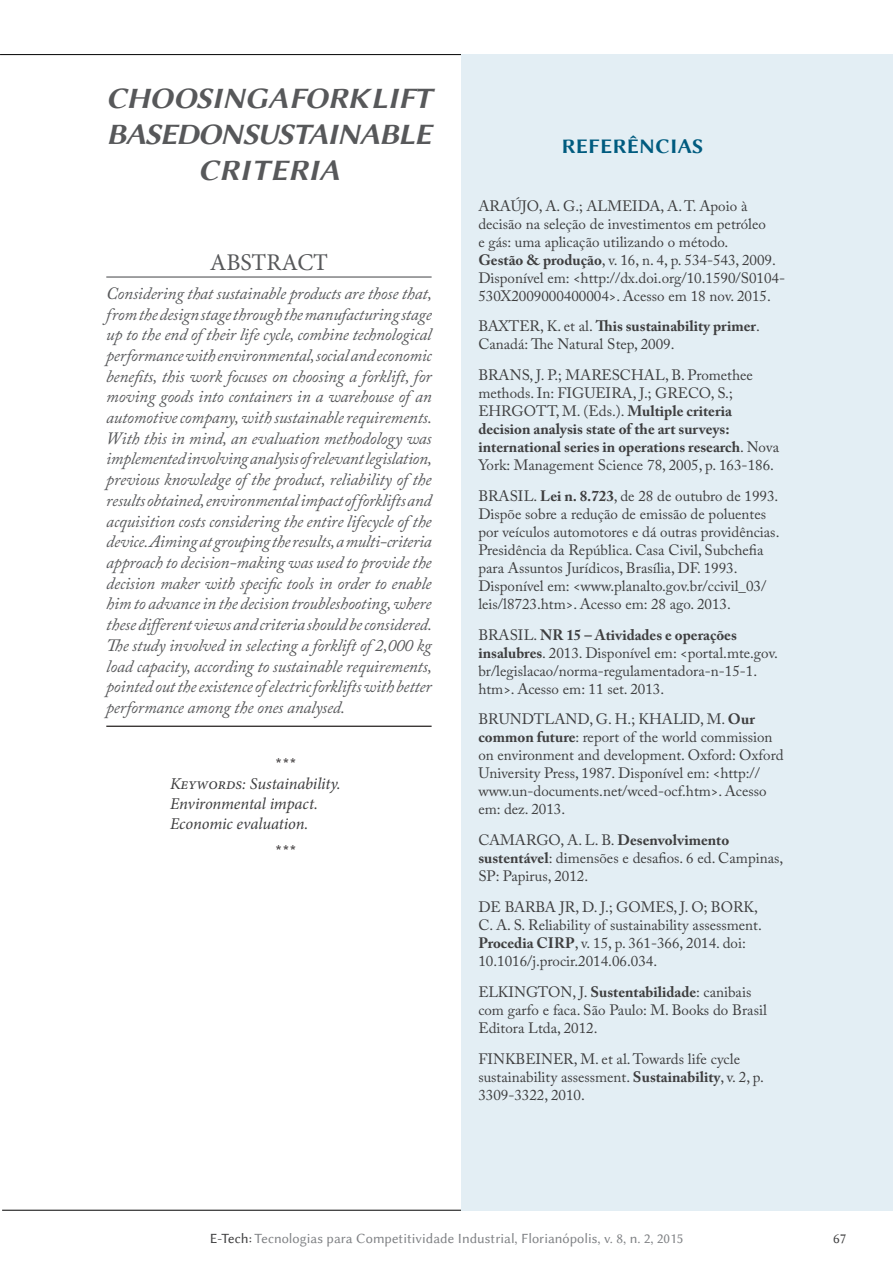
<style>
.page{position:relative;width:893px;height:1263px;background:#fff}
.page>*{position:absolute;margin:0;border:0;box-sizing:border-box;transform-origin:0 0}
.tit_ABSTRACT{font:30px/36px "Lin Biolinum Slanted B";letter-spacing:-.025em;color:#57585a;text-align:center}
.tit_ABSTRACT-2{font:24px "Minion Pro";color:#57585a}
.tit_referencias_auto{font:21px "Lin Biolinum B";color:#005b7f}
.texto_ABSTRACT{font:italic 17.25px/20.7px "Adobe Caslon Pro";letter-spacing:-.01em;color:#57585a;text-align:justify}
.palavras_chave_abstr{font:italic 16.5px/19.8px "Minion Pro";letter-spacing:-.01em;color:#3e3e3f}
.abstract{font:16.5px "Lin Biolinum";color:#231f20}
.referencias{font:15px/18px "Adobe Caslon Pro";color:#3e3e3f}
.t1{font:14.25px "Lin Biolinum";color:#808285}
.mestre2{font:14.25px "Lin Biolinum";color:#3e3e3f}
.s1{font-weight:700}
.s2{color:#3e3e3f}
</style>
<div class="page">
<hr style="left:2px;top:1210px;width:891px;height:1px;background:#000">
<hr style="left:0;top:54px;width:893px;height:1px;background:#000">
<hr style="left:106px;top:276px;width:326px;height:2px;background:#57585a">
<hr style="left:106px;top:726px;width:326px;height:1px;background:#0c0806">
<div style="left:461px;top:54px;width:432px;height:1156px;background:#e3eef4"></div>
<p class="tit_ABSTRACT" style="left:106px;top:79px;width:327px">CHOOSING A FORKLIFT<br>BASED ON SUSTAINABLE<br>CRITERIA</p>
<p class="tit_ABSTRACT-2" style="left:210px;top:246px;width:120px">ABSTRACT</p>
<p class="texto_ABSTRACT" style="left:106px;top:283px;width:327px">Considering that sustainable products are those that, from the design stage through the manufacturing stage up to the end of their life cycle, combine technological performance with environmental, social and economic benefits, this work focuses on choosing a forklift, for moving goods into containers in a warehouse of an automotive company, with sustainable requirements.<br>With this in mind, an evaluation methodology was implemented involving analysis of relevant legislation, previous knowledge of the product, reliability of the results obtained, environmental impact of forklifts and acquisition costs considering the entire lifecycle of the device. Aiming at grouping the results, a multi-criteria approach to decision-making was used to provide the decision maker with specific tools in order to enable him to advance in the decision troubleshooting, where these different views and criteria should be considered.<br>The study involved in selecting a forklift of 2,000 kg load capacity, according to sustainable requirements, pointed out the existence of electric forklifts with better performance among the ones analysed.</p>
<p class="abstract" style="left:275px;top:755px;width:23px">***</p>
<p class="palavras_chave_abstr" style="left:170px;top:774px;width:172px">Keywords: Sustainability.<br>Environmental impact.<br>Economic evaluation.</p>
<p class="abstract" style="left:275px;top:842px;width:23px">***</p>
<p class="tit_referencias_auto" style="left:561px;top:132px;width:144px">REFERÊNCIAS</p>
<p class="referencias" style="left:478px;top:196px;width:308px">ARAÚJO, A. G.; ALMEIDA, A. T. Apoio à decisão na seleção de investimentos em petróleo<br>e gás: uma aplicação utilizando o método.<br><span class="s1">Gestão &amp; produção</span>, v. 16, n. 4, p. 534-543, 2009.<br>Disponível em: &lt;http://dx.doi.org/10.1590/S0104- 530X2009000400004&gt;. Acesso em 18 nov. 2015.</p>
<p class="referencias" style="left:478px;top:317px;width:283px">BAXTER, K. et al. <span class="s1">This sustainability primer</span>.<br>Canadá: The Natural Step, 2009.</p>
<p class="referencias" style="left:478px;top:366px;width:302px">BRANS, J. P.; MARESCHAL, B. Promethee methods. In: FIGUEIRA, J.; GRECO, S.; EHRGOTT, M. (Eds.). <span class="s1">Multiple criteria decision analysis state of the art surveys: international series in operations research</span>. Nova York: Management Science 78, 2005, p. 163-186.</p>
<p class="referencias" style="left:478px;top:487px;width:303px">BRASIL. <span class="s1">Lei n. 8.723</span>, de 28 de outubro de 1993.<br>Dispõe sobre a redução de emissão de poluentes por veículos automotores e dá outras providências.<br>Presidência da República. Casa Civil, Subchefia para Assuntos Jurídicos, Brasília, DF. 1993.<br>Disponível em: &lt;www.planalto.gov.br/ccivil_03/ leis/l8723.htm&gt;. Acesso em: 28 ago. 2013.</p>
<p class="referencias" style="left:478px;top:625px;width:301px">BRASIL. <span class="s1">NR 15 – Atividades e operações insalubres</span>. 2013. Disponível em: &lt;portal.mte.gov. br/legislacao/norma-regulamentadora-n-15-1. htm&gt;. Acesso em: 11 set. 2013.</p>
<p class="referencias" style="left:478px;top:710px;width:307px">BRUNDTLAND, G. H.; KHALID, M. <span class="s1">Our common future</span>: report of the world commission on environment and development. Oxford: Oxford University Press, 1987. Disponível em: &lt;http:// www.un-documents.net/wced-ocf.htm&gt;. Acesso em: dez. 2013.</p>
<p class="referencias" style="left:478px;top:831px;width:306px">CAMARGO, A. L. B. <span class="s1">Desenvolvimento sustentável</span>: dimensões e desafios. 6 ed. Campinas,<br>SP: Papirus, 2012.</p>
<p class="referencias" style="left:478px;top:898px;width:285px">DE BARBA JR, D. J.; GOMES, J. O; BORK, C. A. S. Reliability of sustainability assessment.<br><span class="s1">Procedia CIRP</span>, v. 15, p. 361-366, 2014. doi:<br>10.1016/j.procir.2014.06.034.</p>
<p class="referencias" style="left:478px;top:982px;width:290px">ELKINGTON, J. <span class="s1">Sustentabilidade</span>: canibais com garfo e faca. São Paulo: M. Books do Brasil<br>Editora Ltda, 2012.</p>
<p class="referencias" style="left:478px;top:1049px;width:287px">FINKBEINER, M. et al. Towards life cycle sustainability assessment. <span class="s1">Sustainability</span>, v. 2, p.<br>3309-3322, 2010.</p>
<p class="t1" style="left:210px;top:1230px;width:475px"><span class="s2">E-Tech:</span> Tecnologias para Competitividade Industrial, Florianópolis, v. 8, n. 2, 2015</p>
<p class="mestre2" style="left:833px;top:1230px;width:15px">67</p>
</div>
